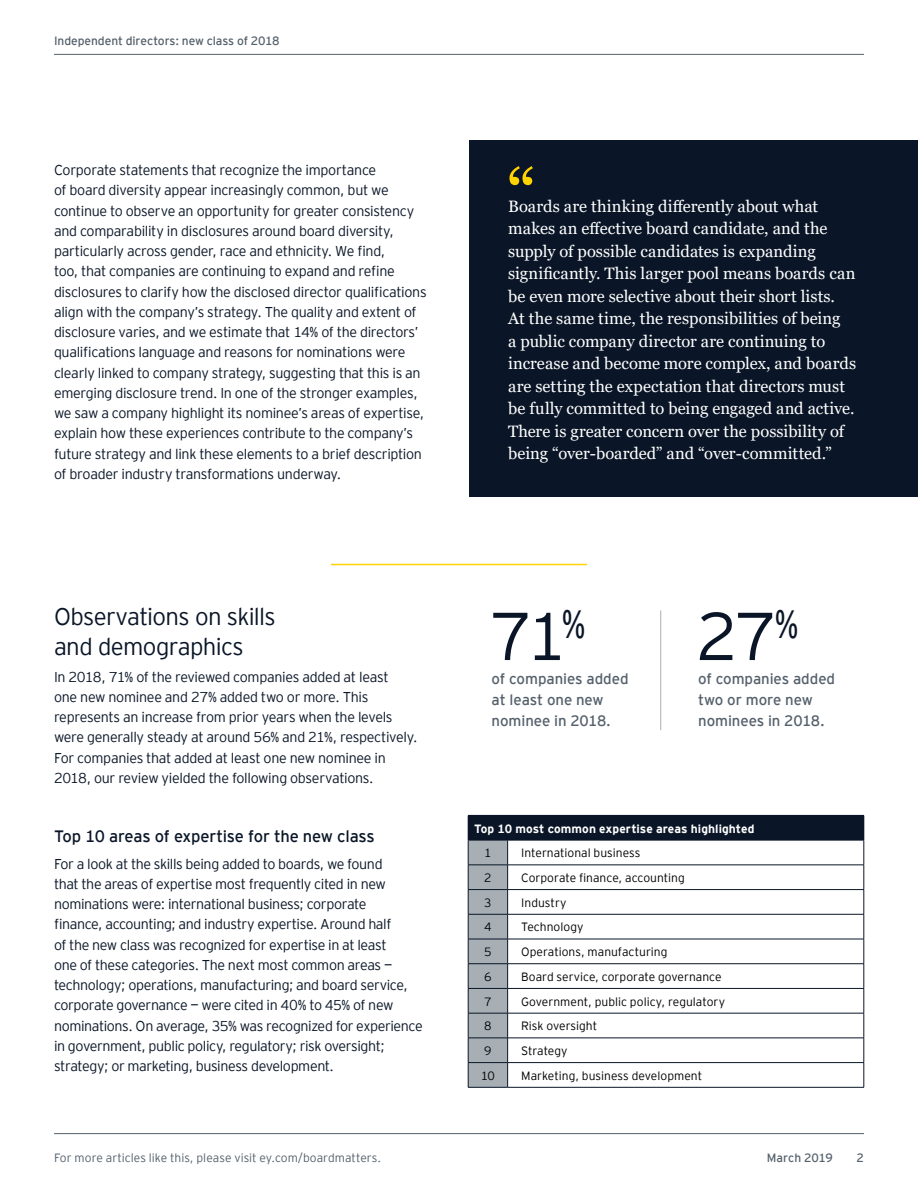
<style>
.page{position:relative;width:918px;height:1188px;background:#fff}
.page>*{position:absolute;margin:0;border:0;box-sizing:border-box;transform-origin:0 0}
.t1{font:72px "Georgia";color:#ffd400}
.t2{font:300 67.5px "EY Interstate";color:#0a1627}
.t3{font:300 24px/29.2px "EY Interstate";letter-spacing:-.03em;color:#0a1627}
.t4{font:16.5px/22.5px "Georgia";color:#fff}
.t5{font:16.5px "EY Interstate";letter-spacing:-.015em;color:#0a1627}
.t6{font:15px/21px "EY Interstate";letter-spacing:-.005em;color:#54606b}
.t7{font:300 14.25px/20.2px "EY Interstate";letter-spacing:-.025em;color:#0a1627}
.t8{font:300 12px "EY Interstate";color:#000}
.t9{font:300 12px "EY Interstate";color:#54606b}
.t10{font:12px "EY Interstate";letter-spacing:-.005em;color:#54606b}
.t11{font:700 12px "EY Interstate";letter-spacing:.005em;color:#fff}
</style>
<div class="page">
<hr style="left:54px;top:1133px;width:810px;height:1px;background:#54606b">
<hr style="left:54px;top:54px;width:810px;height:1px;background:#54606b">
<div style="left:470px;top:141px;width:448px;height:356px;background:#0a1627"></div>
<div style="left:468px;top:815px;width:396px;height:25px;background:#0a1627"></div>
<hr style="left:508px;top:840px;width:356px;height:1px;background:#0a1627">
<hr style="left:508px;top:865px;width:356px;height:1px;background:#0a1627">
<hr style="left:508px;top:889px;width:356px;height:1px;background:#0a1627">
<hr style="left:508px;top:914px;width:356px;height:1px;background:#0a1627">
<hr style="left:508px;top:939px;width:356px;height:1px;background:#0a1627">
<hr style="left:508px;top:963px;width:356px;height:1px;background:#0a1627">
<hr style="left:508px;top:988px;width:356px;height:1px;background:#0a1627">
<hr style="left:508px;top:1013px;width:356px;height:1px;background:#0a1627">
<hr style="left:508px;top:1038px;width:356px;height:1px;background:#0a1627">
<hr style="left:508px;top:1062px;width:356px;height:1px;background:#0a1627">
<svg style="left:468px;top:840px;width:40px;height:247px;background:#9ba4aa"></svg>
<svg style="left:864px;top:816px;width:1px;height:271px"></svg>
<hr style="left:468px;top:1087px;width:40px;height:1px;background:#0a1627">
<hr style="left:508px;top:1087px;width:356px;height:1px;background:#0a1627">
<hr style="left:331px;top:564px;width:256px;height:1px;background:#ffd400">
<hr style="left:660px;top:610px;width:1px;height:120px;background:#a7afb5">
<p class="t10" style="left:54px;top:32px;width:227px">Independent directors: new class of 2018</p>
<p class="t7" style="left:54px;top:159px;width:374px">Corporate statements that recognize the importance<br>of board diversity appear increasingly common, but we continue to observe an opportunity for greater consistency and comparability in disclosures around board diversity, particularly across gender, race and ethnicity. We find,<br>too, that companies are continuing to expand and refine disclosures to clarify how the disclosed director qualifications align with the company’s strategy. The quality and extent of disclosure varies, and we estimate that 14% of the directors’ qualifications language and reasons for nominations were clearly linked to company strategy, suggesting that this is an emerging disclosure trend. In one of the stronger examples, we saw a company highlight its nominee’s areas of expertise, explain how these experiences contribute to the company’s future strategy and link these elements to a brief description of broader industry transformations underway.</p>
<h1 class="t1" style="left:507px;top:151px;width:31px">“</h1>
<p class="t4" style="left:508px;top:195px;width:350px">Boards are thinking differently about what makes an effective board candidate, and the supply of possible candidates is expanding significantly. This larger pool means boards can be even more selective about their short lists.<br>At the same time, the responsibilities of being<br>a public company director are continuing to increase and become more complex, and boards are setting the expectation that directors must be fully committed to being engaged and active.<br>There is greater concern over the possibility of being “over-boarded” and “over-committed.”</p>
<h3 class="t3" style="left:54px;top:601px;width:223px">Observations on skills and demographics</h3>
<p class="t7" style="left:54px;top:666px;width:365px">In 2018, 71% of the reviewed companies added at least<br>one new nominee and 27% added two or more. This represents an increase from prior years when the levels were generally steady at around 56% and 21%, respectively.<br>For companies that added at least one new nominee in 2018, our review yielded the following observations.</p>
<p class="t5" style="left:54px;top:824px;width:322px">Top 10 areas of expertise for the new class</p>
<p class="t7" style="left:54px;top:853px;width:370px">For a look at the skills being added to boards, we found<br>that the areas of expertise most frequently cited in new nominations were: international business; corporate<br>finance, accounting; and industry expertise. Around half<br>of the new class was recognized for expertise in at least<br>one of these categories. The next most common areas — technology; operations, manufacturing; and board service, corporate governance — were cited in 40% to 45% of new nominations. On average, 35% was recognized for experience in government, public policy, regulatory; risk oversight; strategy; or marketing, business development.</p>
<h2 class="t2" style="left:489px;top:588px;width:98px">71<sup>%</sup></h2>
<h2 class="t2" style="left:696px;top:588px;width:104px">27<sup>%</sup></h2>
<p class="t6" style="left:492px;top:667px;width:138px">of companies added at least one new nominee in 2018.</p>
<p class="t6" style="left:698px;top:667px;width:138px">of companies added two or more new nominees in 2018.</p>
<p class="t11" style="left:474px;top:820px;width:282px">Top 10 most common expertise areas highlighted</p>
<p class="t8" style="left:484px;top:845px;width:9px">1</p>
<p class="t8" style="left:521px;top:845px;width:121px">International business</p>
<p class="t8" style="left:484px;top:869px;width:9px">2</p>
<p class="t8" style="left:521px;top:869px;width:165px">Corporate finance, accounting</p>
<p class="t8" style="left:484px;top:894px;width:9px">3</p>
<p class="t8" style="left:521px;top:894px;width:47px">Industry</p>
<p class="t8" style="left:484px;top:919px;width:9px">4</p>
<p class="t8" style="left:521px;top:919px;width:64px">Technology</p>
<p class="t8" style="left:484px;top:943px;width:9px">5</p>
<p class="t8" style="left:521px;top:943px;width:148px">Operations, manufacturing</p>
<p class="t8" style="left:484px;top:968px;width:9px">6</p>
<p class="t8" style="left:521px;top:968px;width:202px">Board service, corporate governance</p>
<p class="t8" style="left:484px;top:993px;width:9px">7</p>
<p class="t8" style="left:521px;top:993px;width:205px">Government, public policy, regulatory</p>
<p class="t8" style="left:484px;top:1018px;width:9px">8</p>
<p class="t8" style="left:521px;top:1018px;width:78px">Risk oversight</p>
<p class="t8" style="left:484px;top:1042px;width:9px">9</p>
<p class="t8" style="left:521px;top:1042px;width:48px">Strategy</p>
<p class="t8" style="left:481px;top:1067px;width:16px">10</p>
<p class="t8" style="left:521px;top:1067px;width:183px">Marketing, business development</p>
<p class="t9" style="left:54px;top:1149px;width:329px">For more articles like this, please visit ey.com/boardmatters.</p>
<p class="t10" style="left:767px;top:1149px;width:68px">March 2019</p>
<p class="t10" style="left:857px;top:1149px;width:9px">2</p>
</div>
